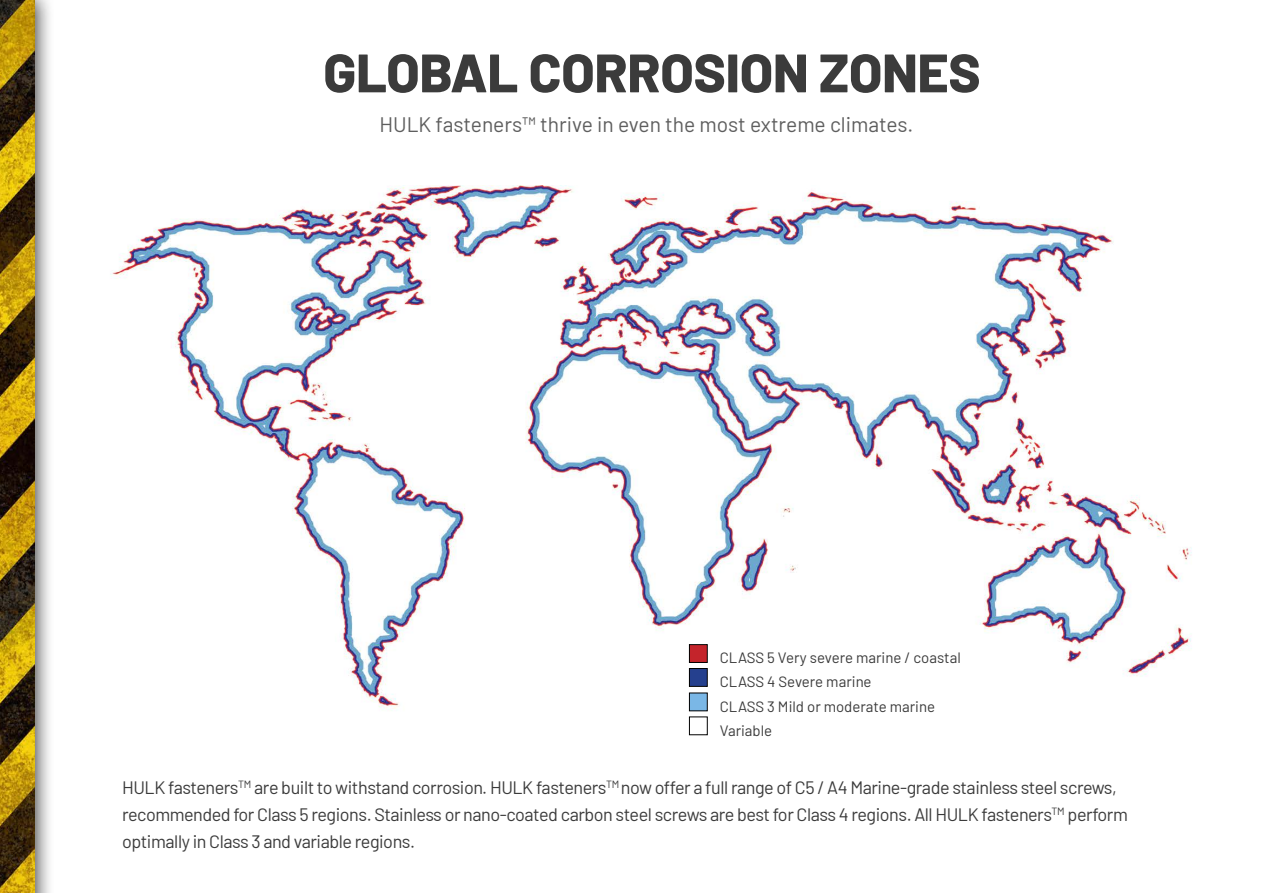
<style>
.page{position:relative;width:1263px;height:893px;background:#fff}
.page>*{position:absolute;margin:0;border:0;box-sizing:border-box;transform-origin:0 0}
.t1{font:800 54px "Barlow";letter-spacing:-.005em;color:#3b3b3b}
.t2{font:21px "Barlow";color:#5e5e5e}
.t3{font:18px/27px "Barlow";letter-spacing:-.025em;color:#3b3b3b}
.t4{font:15px/24px "Barlow";color:#3b3b3b}
</style>
<div class="page">
<div style="left:0;top:0;width:55px;height:893px;background:#000;opacity:.75"></div>
<img style="left:0;top:0;width:35px;height:893px">
<img style="left:110px;top:186px;width:1082px;height:549px">
<div style="left:689px;top:645px;width:18px;height:17px;background:#c4242b"></div>
<div style="left:689px;top:644px;width:19px;height:19px;border:1px solid #000"></div>
<div style="left:689px;top:693px;width:18px;height:18px;background:#7ab7e6"></div>
<div style="left:689px;top:693px;width:19px;height:18px;border:1px solid #000"></div>
<div style="left:689px;top:668px;width:18px;height:18px;background:#25408e"></div>
<div style="left:689px;top:668px;width:19px;height:19px;border:1px solid #000"></div>
<div style="left:689px;top:717px;width:18px;height:18px;background:#fff"></div>
<div style="left:689px;top:716px;width:19px;height:19px;border:1px solid #000"></div>
<h1 class="t1" style="left:323px;top:42px;width:659px">GLOBAL CORROSION ZONES</h1>
<p class="t2" style="left:379px;top:110px;width:535px">HULK fasteners™ thrive in even the most extreme climates.</p>
<p class="t4" style="left:720px;top:645px;width:242px">CLASS 5 Very severe marine / coastal<br>CLASS 4 Severe marine<br>CLASS 3 Mild or moderate marine<br>Variable</p>
<p class="t3" style="left:122px;top:775px;width:1007px">HULK fasteners<sup>TM</sup> are built to withstand corrosion. HULK fasteners<sup>TM</sup> now offer a full range of C5 / A4 Marine-grade stainless steel screws, recommended for Class 5 regions. Stainless or nano-coated carbon steel screws are best for Class 4 regions. All HULK fasteners<sup>TM</sup> perform optimally in Class 3 and variable regions.</p>
</div>
